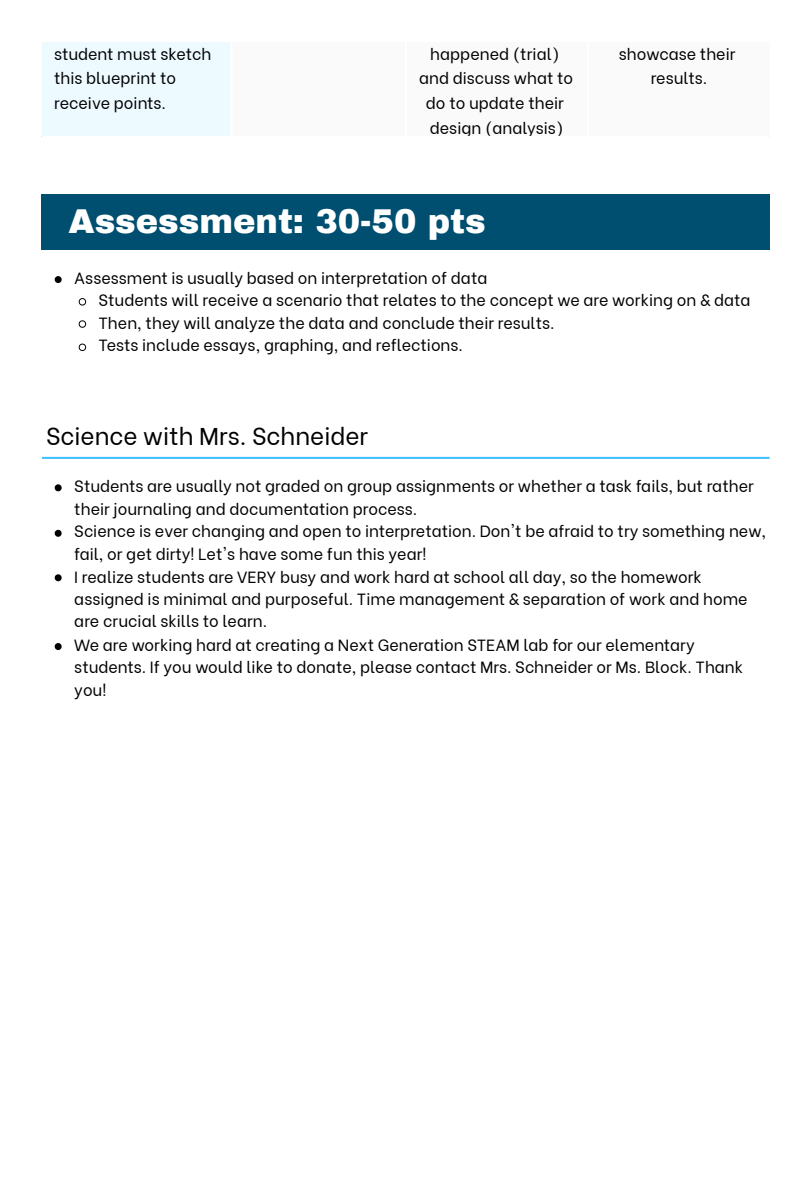
<style>
.page{position:relative;width:810px;height:1181px;background:#fff}
.page>*{position:absolute;margin:0;border:0;box-sizing:border-box;transform-origin:0 0}
.t1{font:900 33.75px "Archivo";color:#fff}
.t2{font:24.3px "Be Vietnam";color:#000}
.t3{font:16.2px/24.6px "Be Vietnam";color:#000}
</style>
<div class="page">
<div style="left:42px;top:43px;width:188px;height:93px;background:#edfaff"></div>
<div style="left:42px;top:195px;width:728px;height:55px;background:#014f70"></div>
<svg style="left:55px;top:276px;width:7px;height:7px"></svg>
<svg style="left:79px;top:298px;width:7px;height:8px"></svg>
<svg style="left:79px;top:320px;width:7px;height:8px"></svg>
<svg style="left:79px;top:343px;width:7px;height:8px"></svg>
<hr style="left:42px;top:457px;width:727px;height:2px;background:#3cc0ff">
<svg style="left:55px;top:484px;width:7px;height:7px"></svg>
<svg style="left:55px;top:530px;width:7px;height:7px"></svg>
<svg style="left:55px;top:574px;width:7px;height:7px"></svg>
<svg style="left:55px;top:643px;width:7px;height:7px"></svg>
<p class="t3" style="left:54px;top:40px;width:159px">student must sketch this blueprint to receive points.</p>
<p class="t3" style="left:419px;top:40px;width:155px;text-align:center">happened (trial) and discuss what to do to update their design (analysis)</p>
<p class="t3" style="left:619px;top:40px;width:118px;text-align:center">showcase their results.</p>
<p class="t1" style="left:68px;top:203px;width:419px">Assessment: 30-50 pts</p>
<p class="t3" style="left:74px;top:264px;width:415px">Assessment is usually based on interpretation of data</p>
<p class="t3" style="left:99px;top:286px;width:653px">Students will receive a scenario that relates to the concept we are working on &amp; data</p>
<p class="t3" style="left:99px;top:309px;width:457px">Then, they will analyze the data and conclude their results.</p>
<p class="t3" style="left:99px;top:331px;width:366px">Tests include essays, graphing, and reflections.</p>
<p class="t2" style="left:46px;top:416px;width:324px">Science with Mrs. Schneider</p>
<p class="t3" style="left:74px;top:472px;width:681px;line-height:23.2px">Students are usually not graded on group assignments or whether a task fails, but rather their journaling and documentation process.</p>
<p class="t3" style="left:74px;top:518px;width:693px;line-height:22.2px">Science is ever changing and open to interpretation. Don't be afraid to try something new, fail, or get dirty! Let's have some fun this year!</p>
<p class="t3" style="left:74px;top:564px;width:675px;line-height:22.2px">I realize students are VERY busy and work hard at school all day, so the homework assigned is minimal and purposeful. Time management &amp; separation of work and home are crucial skills to learn.</p>
<p class="t3" style="left:74px;top:631px;width:670px;line-height:22.8px">We are working hard at creating a Next Generation STEAM lab for our elementary students. If you would like to donate, please contact Mrs. Schneider or Ms. Block. Thank you!</p>
</div>
